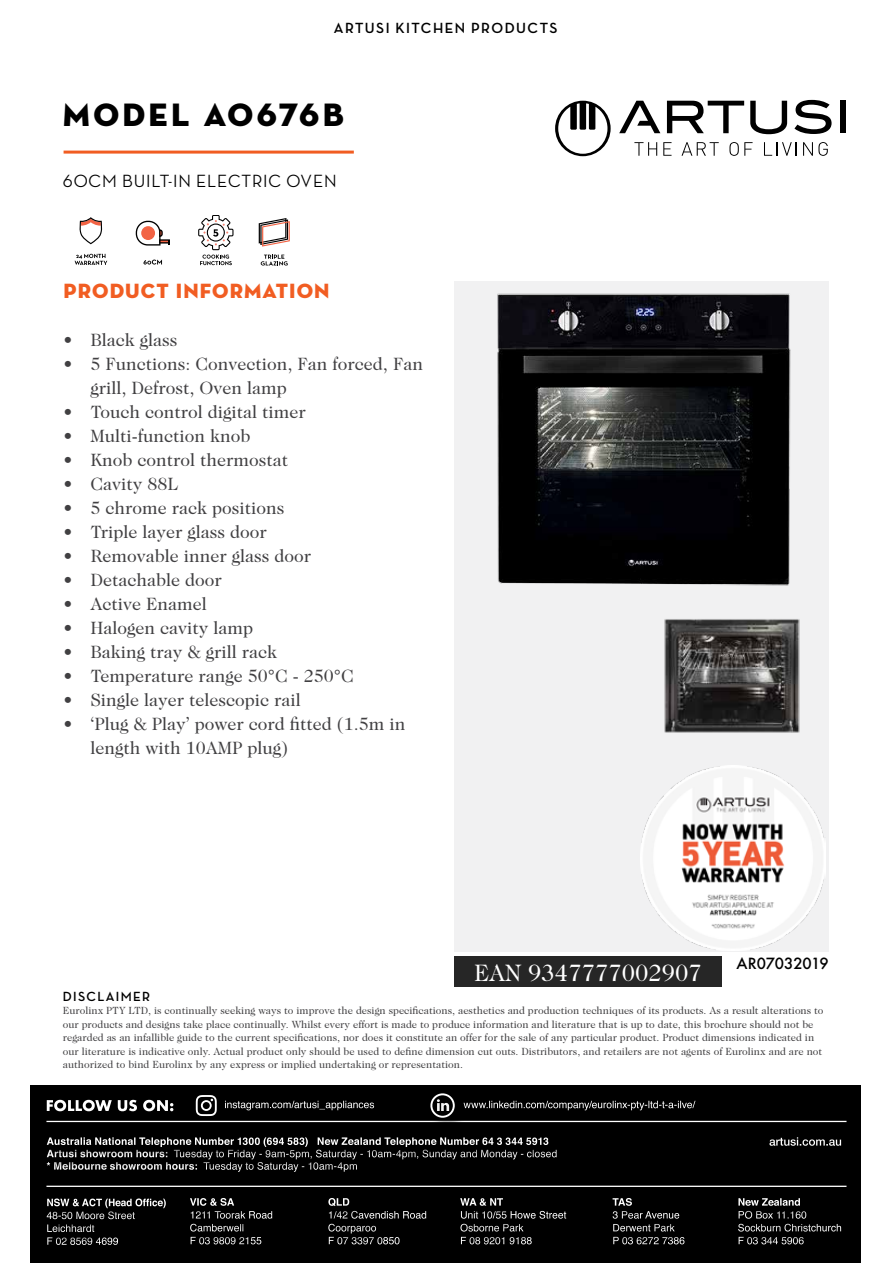
<style>
.page{position:relative;width:893px;height:1263px;background:#fff}
.page>*{position:absolute;margin:0;border:0;box-sizing:border-box;transform-origin:0 0}
.t1{font:33px "Neutraface Display Titling";letter-spacing:.1em;color:#000}
.t2{font:24px "Caslon 224 Std";color:#fff}
.t3{font:21px "Neutraface Display Titling";letter-spacing:.05em;color:#f15d22}
.t4{font:18px/24px "Caslon 224 Std";color:#414042}
.t5{font:500 18px "Neutraface Display";letter-spacing:.05em;color:#000}
.t6{font:700 15px "Neutraface Display";letter-spacing:.1em;color:#000}
.t7{font:500 15px "Futura";letter-spacing:-.01em;color:#000}
.t8{font:700 13.5px "Neutraface Display";letter-spacing:.1em;color:#000}
.t9{font:10.5px/13.5px "Caslon 224 Std";color:#414042}
</style>
<div class="page">
<div style="left:454px;top:282px;width:374px;height:670px;background:#f1f1f2"></div>
<svg style="left:79px;top:217px;width:23px;height:27px"></svg>
<svg style="left:75px;top:254px;width:32px;height:11px"></svg>
<svg style="left:198px;top:215px;width:35px;height:50px"></svg>
<svg style="left:136px;top:221px;width:34px;height:25px"></svg>
<div style="left:141px;top:226px;width:14px;height:14px;background:#f26344;border-radius:50%"></div>
<svg style="left:143px;top:260px;width:19px;height:5px"></svg>
<svg style="left:259px;top:218px;width:31px;height:29px"></svg>
<svg style="left:261px;top:255px;width:27px;height:10px"></svg>
<svg style="left:555px;top:101px;width:56px;height:55px"></svg>
<svg style="left:619px;top:101px;width:41px;height:32px"></svg>
<div style="left:840px;top:101px;width:5px;height:32px;background:#000"></div>
<svg style="left:794px;top:100px;width:37px;height:34px"></svg>
<svg style="left:750px;top:101px;width:37px;height:33px"></svg>
<svg style="left:667px;top:101px;width:77px;height:32px"></svg>
<svg style="left:634px;top:142px;width:23px;height:14px"></svg>
<svg style="left:663px;top:142px;width:8px;height:14px"></svg>
<svg style="left:681px;top:142px;width:38px;height:14px"></svg>
<svg style="left:729px;top:142px;width:24px;height:14px"></svg>
<svg style="left:764px;top:142px;width:33px;height:14px"></svg>
<svg style="left:803px;top:142px;width:25px;height:14px"></svg>
<hr style="left:64px;top:151px;width:290px;height:3px;background:#f15d22">
<div style="left:454px;top:956px;width:268px;height:31px;background:#262626"></div>
<div style="left:31px;top:1085px;width:830px;height:178px;background:#000"></div>
<svg style="left:196px;top:1095px;width:21px;height:21px"></svg>
<svg style="left:47px;top:1100px;width:126px;height:11px"></svg>
<svg style="left:225px;top:1101px;width:149px;height:9px"></svg>
<svg style="left:467px;top:1101px;width:228px;height:9px"></svg>
<hr style="left:46px;top:1186px;width:800px;height:1px;background:#fff">
<hr style="left:46px;top:1121px;width:800px;height:1px;background:#fff">
<svg style="left:47px;top:1137px;width:510px;height:35px"></svg>
<svg style="left:769px;top:1137px;width:72px;height:9px"></svg>
<svg style="left:47px;top:1198px;width:119px;height:47px"></svg>
<div style="left:736px;top:1221px;width:118px;height:23px;background:#000;opacity:.68"></div>
<div style="left:736px;top:1209px;width:83px;height:22px;background:#000"></div>
<svg style="left:738px;top:1198px;width:103px;height:33px"></svg>
<div style="left:326px;top:1221px;width:62px;height:25px;background:#000;opacity:.68"></div>
<div style="left:327px;top:1209px;width:112px;height:22px;background:#000"></div>
<svg style="left:328px;top:1198px;width:98px;height:46px"></svg>
<div style="left:458px;top:1221px;width:78px;height:23px;background:#000;opacity:.68"></div>
<div style="left:459px;top:1209px;width:120px;height:22px;background:#000"></div>
<svg style="left:460px;top:1198px;width:106px;height:33px"></svg>
<div style="left:611px;top:1222px;width:76px;height:22px;background:#000;opacity:.68"></div>
<div style="left:610px;top:1209px;width:81px;height:22px;background:#000"></div>
<svg style="left:613px;top:1198px;width:66px;height:33px"></svg>
<svg style="left:256px;top:1237px;width:5px;height:7px"></svg>
<div style="left:188px;top:1221px;width:68px;height:23px;background:#000;opacity:.68"></div>
<div style="left:189px;top:1209px;width:96px;height:22px;background:#000"></div>
<svg style="left:190px;top:1198px;width:82px;height:33px"></svg>
<div style="left:428px;top:1091px;width:39px;height:39px;background:#000;opacity:.68"></div>
<div style="left:430px;top:1093px;width:25px;height:25px;border:2px solid #fff;border-radius:50%"></div>
<svg style="left:437px;top:1099px;width:12px;height:12px"></svg>
<img style="left:641px;top:766px;width:185px;height:185px">
<img style="left:664px;top:619px;width:136px;height:114px">
<img style="left:497px;top:293px;width:294px;height:293px">
<h3 class="t6" style="left:334px;top:20px;width:225px">ARTUSI KITCHEN PRODUCTS</h3>
<h1 class="t1" style="left:63px;top:94px;width:282px">MODEL AO676B</h1>
<h3 class="t5" style="left:63px;top:171px;width:275px">60CM BUILT-IN ELECTRIC OVEN</h3>
<h3 class="t3" style="left:64px;top:278px;width:267px">PRODUCT INFORMATION</h3>
<h3 class="t4" style="left:64px;top:328px;width:116px">• Black glass</h3>
<h3 class="t4" style="left:91px;top:352px;width:334px;text-indent:-27px">• 5 Functions: Convection, Fan forced, Fan grill, Defrost, Oven lamp</h3>
<h3 class="t4" style="left:64px;top:400px;width:244px">• Touch control digital timer</h3>
<h3 class="t4" style="left:64px;top:424px;width:189px">• Multi-function knob</h3>
<h3 class="t4" style="left:64px;top:448px;width:226px">• Knob control thermostat</h3>
<h3 class="t4" style="left:64px;top:472px;width:117px">• Cavity 88L</h3>
<h3 class="t4" style="left:64px;top:496px;width:223px">• 5 chrome rack positions</h3>
<h3 class="t4" style="left:64px;top:520px;width:205px">• Triple layer glass door</h3>
<h3 class="t4" style="left:64px;top:544px;width:249px">• Removable inner glass door</h3>
<h3 class="t4" style="left:64px;top:568px;width:160px">• Detachable door</h3>
<h3 class="t4" style="left:64px;top:592px;width:145px">• Active Enamel</h3>
<h3 class="t4" style="left:64px;top:616px;width:191px">• Halogen cavity lamp</h3>
<h3 class="t4" style="left:64px;top:640px;width:215px">• Baking tray &amp; grill rack</h3>
<h3 class="t4" style="left:64px;top:664px;width:292px">• Temperature range 50°C - 250°C</h3>
<h3 class="t4" style="left:64px;top:688px;width:239px">• Single layer telescopic rail</h3>
<h3 class="t4" style="left:91px;top:712px;width:317px;text-indent:-27px">• ‘Plug &amp; Play’ power cord fitted (1.5m in length with 10AMP plug)</h3>
<h2 class="t2" style="left:474px;top:958px;width:229px">EAN 9347777002907</h2>
<h3 class="t7" style="left:736px;top:953px;width:94px">AR07032019</h3>
<p class="t8" style="left:63px;top:989px;width:89px">DISCLAIMER</p>
<p class="t9" style="left:63px;top:1004px;width:762px">Eurolinx PTY LTD, is continually seeking ways to improve the design specifications, aesthetics and production techniques of its products. As a result alterations to our products and designs take place continually. Whilst every effort is made to produce information and literature that is up to date, this brochure should not be regarded as an infallible guide to the current specifications, nor does it constitute an offer for the sale of any particular product. Product dimensions indicated in our literature is indicative only. Actual product only should be used to define dimension cut outs. Distributors, and retailers are not agents of Eurolinx and are not authorized to bind Eurolinx by any express or implied undertaking or representation.</p>
</div>
